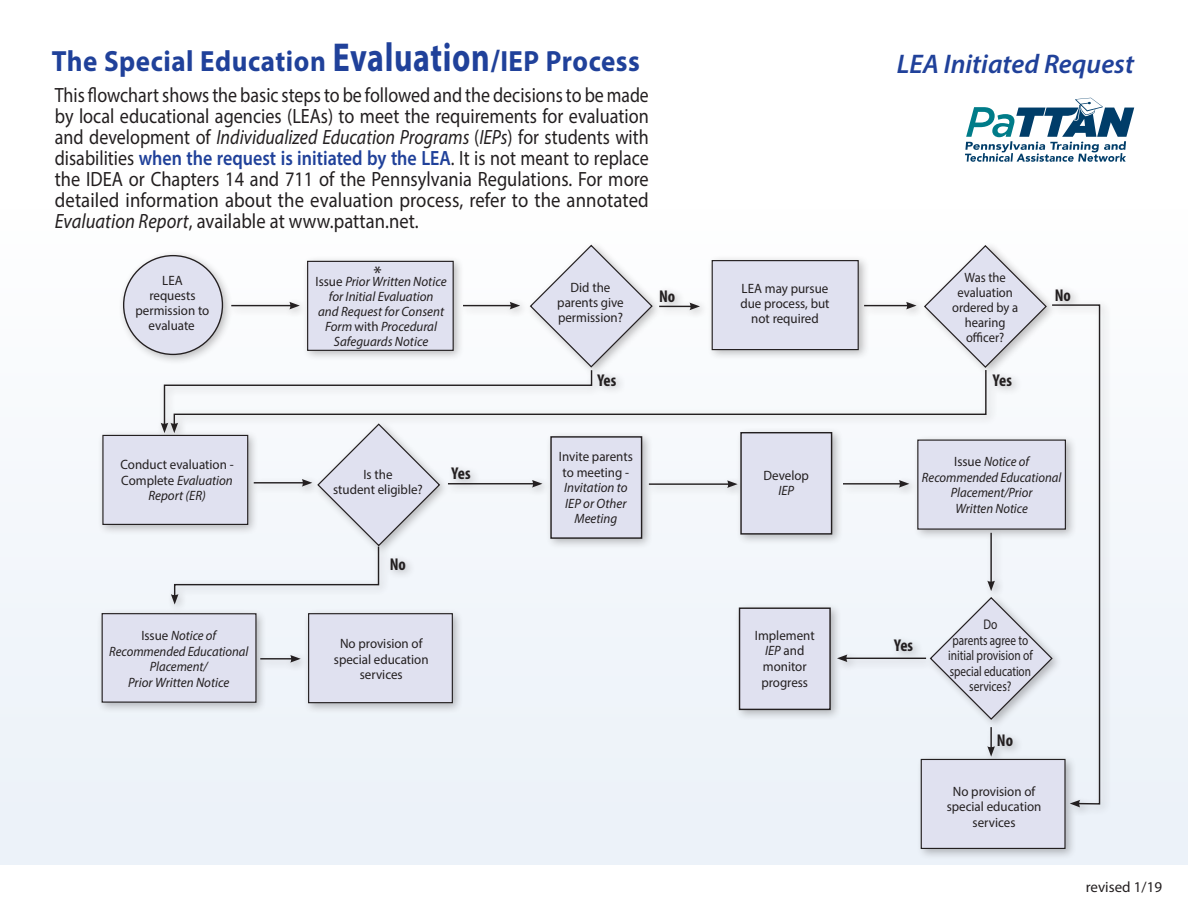
<style>
.page{position:relative;width:1188px;height:918px;background:#fff}
.page>*{position:absolute;margin:0;border:0;box-sizing:border-box;transform-origin:0 0}
.t1{font:700 29.25px "Myriad Pro";letter-spacing:.02em;color:#20419a;scale:.92 1}
.t2{font:italic 600 27px "Myriad Pro";color:#20419a}
.t3{font:20.7px/21px "Myriad Pro";letter-spacing:.005em;color:#231f20;text-align:justify;scale:.87 1}
.t4{font:19.95px "Myriad Pro";color:#231f20}
.t5{font:700 condensed 17.1px "Myriad Pro";letter-spacing:-.005em;color:#231f20}
.t6{font:15px "Myriad Pro";color:#231f20}
.t7{font:14.1px/15.6px "Myriad Pro";letter-spacing:-.005em;color:#231f20;text-align:center;scale:.82 1}
.t8{font:13.5px/15.8px "Myriad Pro";color:#231f20;text-align:center;scale:.96 1}
.t9{font:italic 13.5px/15px "Myriad Pro";color:#231f20;text-align:center;scale:.96 1}
.t10{font:italic 13.5px/15.6px "Myriad Pro";color:#231f20;text-align:center;scale:.94 1}
.t11{font:13.5px/15px "Myriad Pro";color:#231f20;text-align:center;scale:.93 1}
.s1{font-size:40.5px}
.s2{font-size:31.05px}
.s3{font-style:italic}
.s4{font-weight:600;color:#20419a}
.s5{font-style:normal}
</style>
<div class="page">
<div style="left:0;top:209px;width:1188px;height:656px;background:#f6f9fc"></div>
<div style="left:97px;top:241px;width:1015px;height:620px;background:#231f20;opacity:.3"></div>
<div style="left:124px;top:256px;width:98px;height:98px;background:#e0e1f0;border-radius:50%"></div>
<div style="left:712px;top:261px;width:146px;height:89px;background:#e0e1f0"></div>
<div style="left:712px;top:260px;width:147px;height:90px;border:1px solid #231f20"></div>
<div style="left:103px;top:435px;width:145px;height:89px;background:#e0e1f0"></div>
<div style="left:102px;top:435px;width:146px;height:90px;border:1px solid #231f20"></div>
<div style="left:102px;top:614px;width:154px;height:88px;background:#e0e1f0"></div>
<div style="left:102px;top:613px;width:155px;height:90px;border:1px solid #231f20"></div>
<div style="left:918px;top:440px;width:147px;height:89px;background:#e0e1f0"></div>
<div style="left:309px;top:614px;width:143px;height:89px;background:#e0e1f0"></div>
<div style="left:308px;top:613px;width:145px;height:90px;border:1px solid #231f20"></div>
<div style="left:921px;top:759px;width:144px;height:89px;background:#e0e1f0"></div>
<div style="left:921px;top:759px;width:145px;height:90px;border:1px solid #231f20"></div>
<div style="left:740px;top:608px;width:90px;height:101px;background:#e0e1f0"></div>
<div style="left:739px;top:608px;width:92px;height:102px;border:1px solid #231f20"></div>
<div style="left:741px;top:433px;width:91px;height:101px;background:#e0e1f0"></div>
<div style="left:740px;top:432px;width:92px;height:103px;border:1px solid #231f20"></div>
<hr style="left:659px;top:306px;width:33px;height:1px;background:#231f20">
<svg style="left:690px;top:303px;width:10px;height:7px"></svg>
<hr style="left:864px;top:305px;width:44px;height:1px;background:#231f20">
<svg style="left:906px;top:302px;width:11px;height:7px"></svg>
<svg style="left:654px;top:369px;width:269px;height:58px"></svg>
<svg style="left:161px;top:244px;width:493px;height:361px"></svg>
<hr style="left:649px;top:483px;width:81px;height:2px;background:#231f20">
<svg style="left:727px;top:480px;width:11px;height:8px"></svg>
<hr style="left:260px;top:658px;width:33px;height:2px;background:#231f20">
<svg style="left:290px;top:655px;width:11px;height:8px"></svg>
<hr style="left:843px;top:483px;width:58px;height:2px;background:#231f20">
<svg style="left:899px;top:480px;width:10px;height:8px"></svg>
<hr style="left:845px;top:658px;width:81px;height:1px;background:#231f20">
<svg style="left:837px;top:655px;width:10px;height:7px"></svg>
<svg style="left:923px;top:244px;width:178px;height:563px"></svg>
<svg style="left:965px;top:98px;width:169px;height:64px"></svg>
<h1 class="t1" style="left:52px;top:42px;width:641px">The Special Education <span class="s1">Evaluation</span><span class="s2">/</span>IEP Process</h1>
<p class="t3" style="left:55px;top:84px;width:684px">This flowchart shows the basic steps to be followed and the decisions to be made by local educational agencies (LEAs) to meet the requirements for evaluation and development of <span class="s3">Individualized Education Programs</span> (<span class="s3">IEPs</span>) for students with disabilities <span class="s4">when the request is initiated by the LEA</span>. It is not meant to replace the IDEA or Chapters 14 and 711 of the Pennsylvania Regulations. For more detailed information about the evaluation process, refer to the annotated <span class="s3">Evaluation Report</span>, available at www.pattan.net.</p>
<p class="t2" style="left:897px;top:47px;width:239px">LEA Initiated Request</p>
<p class="t8" style="left:162px;top:272px;width:23px">LEA</p>
<p class="t8" style="left:136px;top:287px;width:78px;line-height:15px">requests permission to evaluate</p>
<p class="t8" style="left:121px;top:457px;width:119px">Conduct evaluation -<br>Complete <span class="s3">Evaluation<br>Report (ER)</span></p>
<p class="t10" style="left:109px;top:628px;width:150px"><span class="s5">Issue</span> Notice of<br>Recommended Educational<br>Placement/<br>Prior Written Notice</p>
<p class="t4" style="left:373px;top:261px;width:10px">*</p>
<p class="t11" style="left:952px;top:270px;width:73px">Was the evaluation ordered by a hearing officer?</p>
<p class="t9" style="left:316px;top:274px;width:138px"><span class="s5">Issue</span> Prior Written Notice for Initial Evaluation<br>and Request for Consent<br>Form <span class="s5">with</span> Procedural<br>Safeguards Notice</p>
<p class="t8" style="left:740px;top:281px;width:94px;line-height:15px">LEA may pursue due process, but not required</p>
<p class="t8" style="left:557px;top:280px;width:71px;line-height:15px">Did the parents give permission?</p>
<p class="t5" style="left:659px;top:287px;width:18px">No</p>
<p class="t5" style="left:1055px;top:286px;width:18px">No</p>
<p class="t5" style="left:597px;top:370px;width:20px">Yes</p>
<p class="t5" style="left:993px;top:371px;width:20px">Yes</p>
<p class="t8" style="left:333px;top:466px;width:95px">Is the<br>student eligible?</p>
<p class="t5" style="left:390px;top:554px;width:18px">No</p>
<p class="t5" style="left:452px;top:464px;width:20px">Yes</p>
<p class="t8" style="left:334px;top:635px;width:100px">No provision of special education services</p>
<p class="t8" style="left:559px;top:449px;width:79px;text-align:left">Invite parents to meeting -</p>
<p class="t9" style="left:564px;top:480px;width:68px;line-height:15.5px">Invitation to<br>IEP or Other<br>Meeting</p>
<p class="t8" style="left:763px;top:467px;width:49px">Develop</p>
<p class="t9" style="left:778px;top:483px;width:18px">IEP</p>
<p class="t8" style="left:755px;top:627px;width:64px">Implement<br><span class="s3">IEP</span> and monitor progress</p>
<p class="t10" style="left:922px;top:454px;width:150px"><span class="s5">Issue</span> Notice of<br>Recommended Educational<br>Placement/Prior<br>Written Notice</p>
<p class="t5" style="left:894px;top:636px;width:20px">Yes</p>
<p class="t7" style="left:948px;top:616px;width:105px">Do<br>parents agree to initial provision of special education services?</p>
<p class="t5" style="left:997px;top:731px;width:18px">No</p>
<p class="t8" style="left:947px;top:783px;width:100px">No provision of special education services</p>
<p class="t6" style="left:1086px;top:878px;width:78px">revised 1/19</p>
</div>
